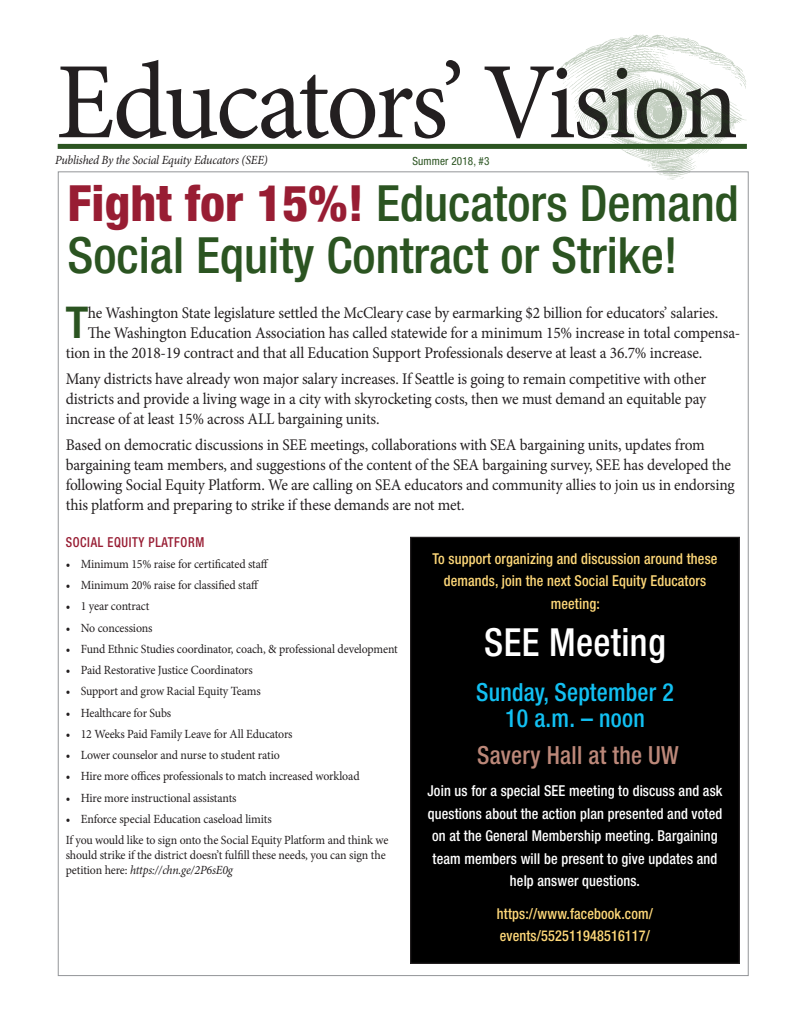
<style>
.page{position:relative;width:810px;height:1035px;background:#fff}
.page>*{position:absolute;margin:0;border:0;box-sizing:border-box;transform-origin:0 0}
.t1{font:108.75px "Minion Pro";letter-spacing:-.03em;color:#231f20;scale:.95 1}
.Main_Head{font:500 condensed 50px/51.2px "Helvetica Neue LT Std";color:#2b5421}
._1BodyWithInitCap{font:700 44.88px "Frutiger LT Std";color:#2b5421;scale:.9 1}
.Paragraph_Style_9{font:500 condensed 38.75px "Helvetica Neue LT Std";letter-spacing:.01em;color:#fff;scale:.95 1}
.Paragraph_Style_9-2{font:500 condensed 25px/26.2px "Helvetica Neue LT Std";letter-spacing:.01em;color:#12c0f2;text-align:center;scale:.95 1}
.Paragraph_Style_8{font:500 condensed 25px "Helvetica Neue LT Std";letter-spacing:.01em;color:#bc8879;scale:.95 1}
.Body_1{font:16.25px/20px "Minion Pro";letter-spacing:-.01em;color:#231f20;text-align:justify;scale:.95 1}
._1BodyWithInitCap-2{font:16.25px "Minion Pro";letter-spacing:-.01em;color:#231f20;scale:.95 1}
.Paragraph_Style_8-2{font:500 condensed 15px/22.5px "Helvetica Neue LT Std";letter-spacing:.01em;color:#fff;text-align:center;scale:.95 1}
.Paragraph_Style_8-3{font:500 condensed 15px/22.5px "Helvetica Neue LT Std";letter-spacing:.01em;color:#fed879;text-align:center;scale:.95 1}
.Paragraph_Style_9-3{font:500 condensed 15px/22.5px "Helvetica Neue LT Std";letter-spacing:.01em;color:#fed879;scale:.95 1}
.Frut90{font:500 condensed 13.75px "Helvetica Neue LT Std";letter-spacing:.05em;color:#981d33;scale:.9 1}
.Body_1-2{font:12.5px/15px "Minion Pro";letter-spacing:-.01em;color:#231f20;scale:.95 1}
.t2{font:italic 12.5px "Minion Pro";letter-spacing:-.015em;color:#231f20;scale:.95 1}
.Green_Subhead{font:condensed 11.25px "Helvetica Neue LT Std";letter-spacing:.01em;color:#2b5421}
.s1{font-weight:800;color:#981d33}
.s2{font-style:italic}
</style>
<div class="page">
<div style="left:58px;top:144px;width:689px;height:5px;background:#2b5421"></div>
<img style="left:554px;top:34px;width:198px;height:150px">
<div style="left:411px;top:537px;width:328px;height:426px;background:#000"></div>
<div style="left:410px;top:537px;width:330px;height:427px;border:1px solid #231f20"></div>
<h1 class="t1" style="left:56px;top:30px;width:720px">Educators’ Vision</h1>
<p class="t2" style="left:55px;top:152px;width:225px">Published By the Social Equity Educators (SEE)</p>
<p class="Green_Subhead" style="left:412px;top:155px;width:79px">Summer 2018, #3</p>
<p class="Main_Head" style="left:68px;top:177px;width:673px"><span class="s1">Fight for 15%!</span> Educators Demand<br>Social Equity Contract or Strike!</p>
<p class="_1BodyWithInitCap" style="left:66px;top:296px;width:26px">T</p>
<p class="_1BodyWithInitCap-2" style="left:88px;top:302px;width:665px">he Washington State legislature settled the McCleary case by earmarking $2 billion for educators’ salaries.</p>
<p class="_1BodyWithInitCap-2" style="left:88px;top:322px;width:688px">The Washington Education Association has called statewide for a minimum 15% increase in total compensa-</p>
<p class="_1BodyWithInitCap-2" style="left:66px;top:342px;width:672px">tion in the 2018-19 contract and that all Education Support Professionals deserve at least a 36.7% increase.</p>
<p class="Body_1" style="left:66px;top:369px;width:676px">Many districts have already won major salary increases. If Seattle is going to remain competitive with other districts and provide a living wage in a city with skyrocketing costs, then we must demand an equitable pay increase of at least 15% across ALL bargaining units.</p>
<p class="Body_1" style="left:66px;top:435px;width:706px;text-align:left">Based on democratic discussions in SEE meetings, collaborations with SEA bargaining units, updates from bargaining team members, and suggestions of the content of the SEA bargaining survey, SEE has developed the following Social Equity Platform. We are calling on SEA educators and community allies to join us in endorsing this platform and preparing to strike if these demands are not met.</p>
<p class="Frut90" style="left:66px;top:533px;width:155px">SOCIAL EQUITY PLATFORM</p>
<p class="Body_1-2" style="left:66px;top:556px;width:215px">• Minimum 15% raise for certificated staff</p>
<p class="Body_1-2" style="left:66px;top:578px;width:205px">• Minimum 20% raise for classified staff</p>
<p class="Body_1-2" style="left:66px;top:599px;width:90px">• 1 year contract</p>
<p class="Body_1-2" style="left:66px;top:620px;width:93px">• No concessions</p>
<p class="Body_1-2" style="left:66px;top:641px;width:351px">• Fund Ethnic Studies coordinator, coach, &amp; professional development</p>
<p class="Body_1-2" style="left:66px;top:663px;width:198px">• Paid Restorative Justice Coordinators</p>
<p class="Body_1-2" style="left:66px;top:684px;width:207px">• Support and grow Racial Equity Teams</p>
<p class="Body_1-2" style="left:66px;top:705px;width:113px">• Healthcare for Subs</p>
<p class="Body_1-2" style="left:66px;top:726px;width:240px">• 12 Weeks Paid Family Leave for All Educators</p>
<p class="Body_1-2" style="left:66px;top:748px;width:227px">• Lower counselor and nurse to student ratio</p>
<p class="Body_1-2" style="left:66px;top:769px;width:311px">• Hire more offices professionals to match increased workload</p>
<p class="Body_1-2" style="left:66px;top:790px;width:181px">• Hire more instructional assistants</p>
<p class="Body_1-2" style="left:66px;top:811px;width:218px">• Enforce special Education caseload limits</p>
<p class="Body_1-2" style="left:66px;top:833px;width:341px">If you would like to sign onto the Social Equity Platform and think we should strike if the district doesn’t fulfill these needs, you can sign the petition here: <span class="s2">https://chn.ge/2P6sE0g</span></p>
<p class="Paragraph_Style_8-3" style="left:433px;top:547px;width:301px">To support organizing and discussion around these demands, join the next Social Equity Educators meeting:</p>
<p class="Paragraph_Style_9" style="left:484px;top:619px;width:193px">SEE Meeting</p>
<p class="Paragraph_Style_9-2" style="left:476px;top:679px;width:210px">Sunday, September 2<br>10 a.m. – noon</p>
<p class="Paragraph_Style_8" style="left:477px;top:740px;width:214px">Savery Hall at the UW</p>
<p class="Paragraph_Style_8-2" style="left:428px;top:779px;width:312px">Join us for a special SEE meeting to discuss and ask questions about the action plan presented and voted on at the General Membership meeting. Bargaining team members will be present to give updates and help answer questions.</p>
<p class="Paragraph_Style_9-3" style="left:497px;top:902px;width:166px">https://www.facebook.com/ events/552511948516117/</p>
</div>
